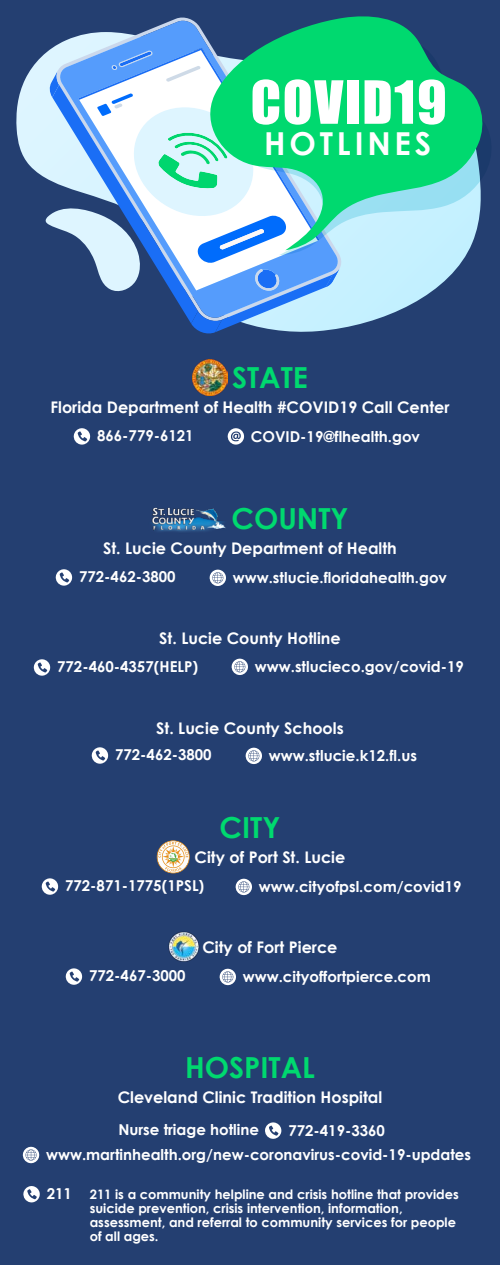
<style>
.page{position:relative;width:500px;height:1265px;background:#243f71}
.page>*{position:absolute;margin:0;border:0;box-sizing:border-box;transform-origin:0 0}
.t1{font:55px "Impact";letter-spacing:.03em;color:#fff}
.t2{font:700 31.6px "Century Gothic";letter-spacing:.12em;color:#fff}
.t3{font:700 29px "Century Gothic";color:#00d96f}
.t4{font:700 16px "Century Gothic";color:#fff}
.t5{font:700 15px/24px "Century Gothic";color:#fff}
.t6{font:700 13px/14px "Century Gothic";color:#fff}
</style>
<div class="page">
<svg style="left:16px;top:47px;width:450px;height:282px"></svg>
<svg style="left:58px;top:19px;width:143px;height:31px"></svg>
<svg style="left:45px;top:50px;width:295px;height:284px"></svg>
<svg style="left:78px;top:48px;width:123px;height:193px;background:#b3d5f2"></svg>
<svg style="left:222px;top:250px;width:247px;height:5px"></svg>
<svg style="left:201px;top:16px;width:282px;height:234px;background:#40c99b"></svg>
<svg style="left:227px;top:428px;width:17px;height:16px"></svg>
<svg style="left:73px;top:428px;width:17px;height:16px"></svg>
<svg style="left:55px;top:569px;width:17px;height:16px"></svg>
<svg style="left:33px;top:659px;width:17px;height:16px"></svg>
<svg style="left:209px;top:569px;width:17px;height:17px"></svg>
<svg style="left:91px;top:747px;width:17px;height:16px"></svg>
<svg style="left:245px;top:747px;width:17px;height:17px"></svg>
<svg style="left:41px;top:878px;width:17px;height:16px"></svg>
<svg style="left:235px;top:878px;width:17px;height:17px"></svg>
<svg style="left:65px;top:968px;width:17px;height:16px"></svg>
<svg style="left:219px;top:968px;width:17px;height:17px"></svg>
<svg style="left:265px;top:1122px;width:16px;height:16px"></svg>
<svg style="left:22px;top:1146px;width:17px;height:17px"></svg>
<img style="left:193px;top:360px;width:35px;height:35px">
<img style="left:151px;top:507px;width:75px;height:25px">
<svg style="left:157px;top:840px;width:33px;height:33px"></svg>
<img style="left:168px;top:931px;width:32px;height:31px">
<svg style="left:231px;top:658px;width:17px;height:17px"></svg>
<svg style="left:23px;top:1186px;width:17px;height:16px"></svg>
<h1 class="t1" style="left:251px;top:60px;width:198px">COVID19</h1>
<h2 class="t2" style="left:264px;top:120px;width:168px">HOTLINES</h2>
<h3 class="t3" style="left:232px;top:356px;width:77px">STATE</h3>
<p class="t4" style="left:50px;top:395px;width:401px">Florida Department of Health #COVID19 Call Center</p>
<p class="t5" style="left:97px;top:422px;width:98px">866-779-6121</p>
<p class="t5" style="left:251px;top:423px;width:171px">COVID-19@flhealth.gov</p>
<h3 class="t3" style="left:231px;top:497px;width:119px">COUNTY</h3>
<p class="t4" style="left:103px;top:536px;width:295px">St. Lucie County Department of Health</p>
<p class="t5" style="left:79px;top:563px;width:98px">772-462-3800</p>
<p class="t5" style="left:233px;top:564px;width:216px">www.stlucie.floridahealth.gov</p>
<p class="t4" style="left:159px;top:626px;width:183px">St. Lucie County Hotline</p>
<p class="t5" style="left:57px;top:653px;width:143px">772-460-4357(HELP)</p>
<p class="t5" style="left:255px;top:653px;width:211px">www.stlucieco.gov/covid-19</p>
<p class="t4" style="left:156px;top:716px;width:189px">St. Lucie County Schools</p>
<p class="t5" style="left:115px;top:741px;width:98px">772-462-3800</p>
<p class="t5" style="left:269px;top:742px;width:150px">www.stlucie.k12.fl.us</p>
<h3 class="t3" style="left:220px;top:806px;width:62px">CITY</h3>
<p class="t4" style="left:195px;top:845px;width:152px">City of Port St. Lucie</p>
<p class="t5" style="left:65px;top:872px;width:141px">772-871-1775(1PSL)</p>
<p class="t5" style="left:259px;top:873px;width:204px">www.cityofpsl.com/covid19</p>
<p class="t4" style="left:202px;top:935px;width:137px">City of Fort Pierce</p>
<p class="t5" style="left:89px;top:962px;width:98px">772-467-3000</p>
<p class="t5" style="left:243px;top:963px;width:190px">www.cityoffortpierce.com</p>
<h3 class="t3" style="left:185px;top:1046px;width:131px">HOSPITAL</h3>
<p class="t4" style="left:118px;top:1085px;width:266px">Cleveland Clinic Tradition Hospital</p>
<p class="t5" style="left:46px;top:1117px;width:427px;text-indent:242px">772-419-3360 www.martinhealth.org/new-coronavirus-covid-19-updates</p>
<p class="t5" style="left:118px;top:1116px;width:142px">Nurse triage hotline</p>
<p class="t5" style="left:47px;top:1181px;width:27px">211</p>
<p class="t6" style="left:90px;top:1186px;width:371px">211 is a community helpline and crisis hotline that provides suicide prevention, crisis intervention, information, assessment, and referral to community services for people of all ages.</p>
</div>
